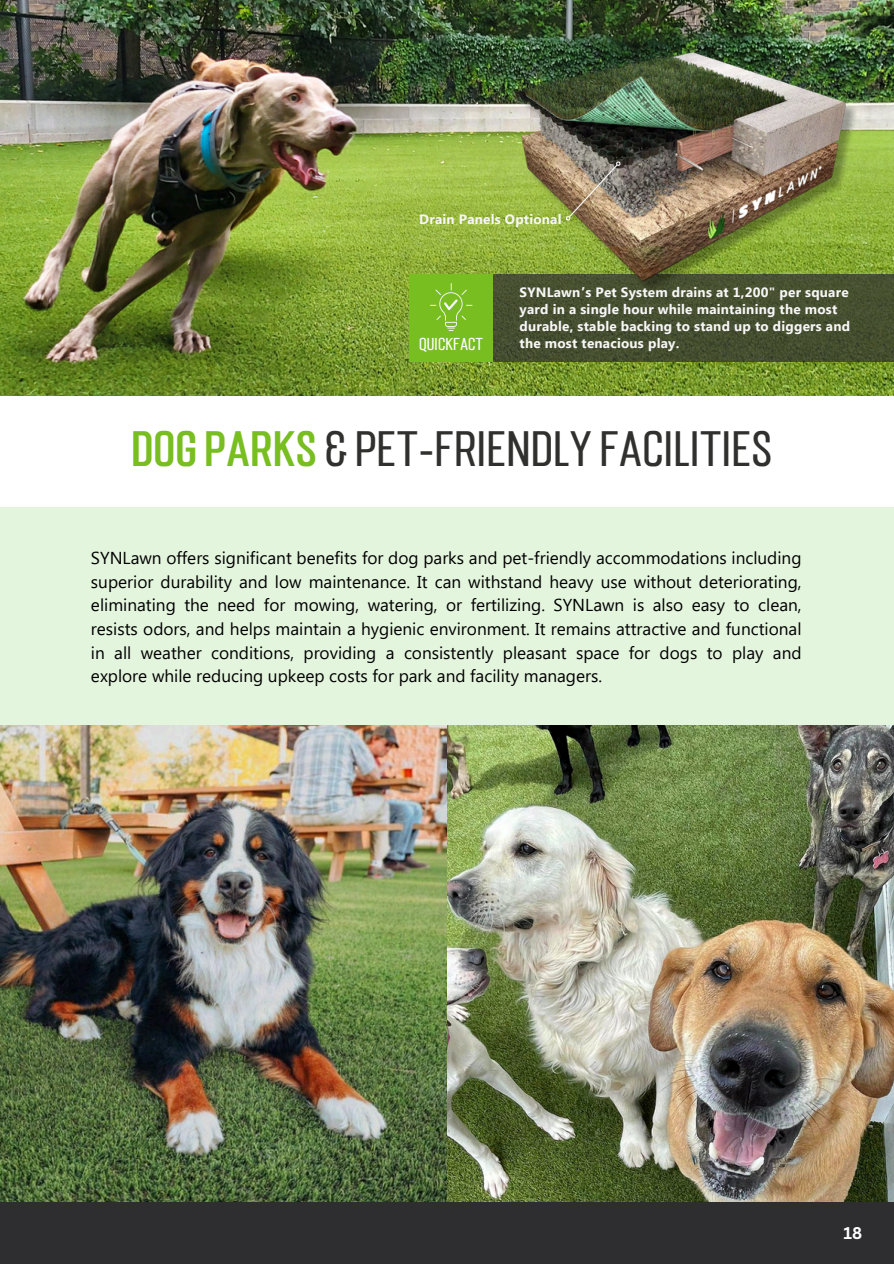
<style>
.page{position:relative;width:894px;height:1264px;background:#fff}
.page>*{position:absolute;margin:0;border:0;box-sizing:border-box;transform-origin:0 0}
.t1{font:41.4px "Mostin";color:#30302e}
.t2{font:17.25px/23.7px "Segoe UI";color:#000;text-align:justify}
.t3{font:700 16.5px "Canva Sans";color:#fff}
.t4{font:14.4px "Mostin";color:#fff}
.t5{font:700 13.5px/16.8px "Segoe UI";letter-spacing:.015em;color:#f7f7f7}
.s1{font-family:"Noto Sans Gurmukhi"}
.s2{font-weight:500;color:#78be20}
</style>
<div class="page">
<div style="left:0;top:0;width:893px;height:1263px;background:#e4f5de"></div>
<div style="left:0;top:330px;width:893px;height:176px;background:#fff"></div>
<img style="left:0;top:0;width:893px;height:396px">
<img style="left:0;top:725px;width:893px;height:477px">
<div style="left:0;top:1202px;width:893px;height:61px;background:#2e2e30"></div>
<div style="left:493px;top:274px;width:400px;height:88px;background:#454e30"></div>
<div style="left:409px;top:274px;width:84px;height:88px;background:#78be20"></div>
<svg style="left:430px;top:283px;width:42px;height:48px"></svg>
<img style="left:463px;top:46px;width:430px;height:255px">
<svg style="left:564px;top:160px;width:58px;height:62px;background:#a29176"></svg>
<p class="t5" style="left:419px;top:210px;width:144px">Drain Panels Optional</p>
<h3 class="t4" style="left:419px;top:338px;width:65px">QUICKFACT</h3>
<p class="t5" style="left:519px;top:283px;width:332px">SYNLawn<span class="s1">’</span>s Pet System drains at 1,200" per square yard in a single hour while maintaining the most durable, stable backing to stand up to diggers and the most tenacious play.</p>
<p class="t1" style="left:131px;top:430px;width:642px"><span class="s2">DOG PARKS</span> &amp; PET-FRIENDLY FACILITIES</p>
<p class="t2" style="left:91px;top:545px;width:712px">SYNLawn offers significant benefits for dog parks and pet-friendly accommodations including superior durability and low maintenance. It can withstand heavy use without deteriorating, eliminating the need for mowing, watering, or fertilizing. SYNLawn is also easy to clean, resists odors, and helps maintain a hygienic environment. It remains attractive and functional in all weather conditions, providing a consistently pleasant space for dogs to play and explore while reducing upkeep costs for park and facility managers.</p>
<p class="t3" style="left:843px;top:1221px;width:20px">18</p>
</div>
